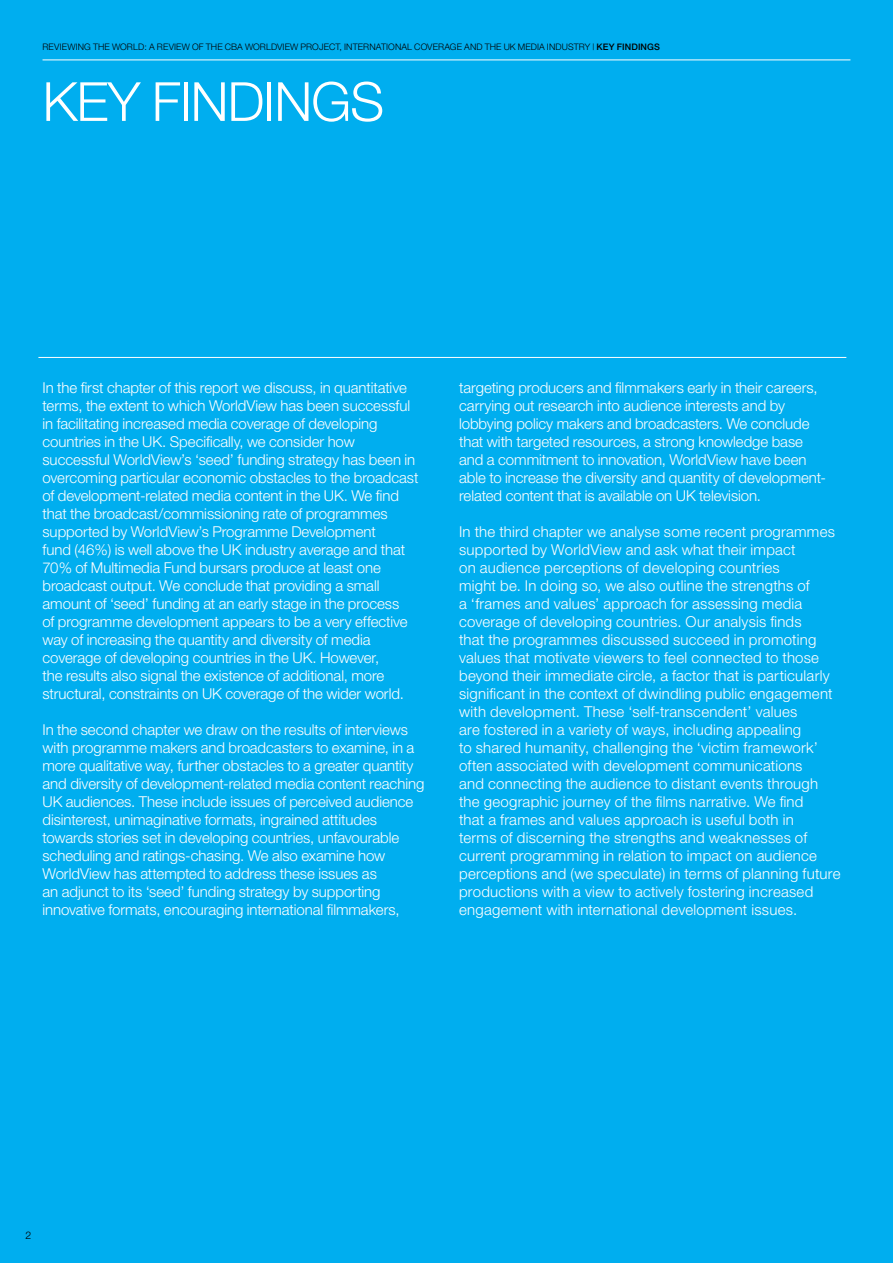
<style>
.page{position:relative;width:893px;height:1263px;background:#00aeef}
.page>*{position:absolute;margin:0;border:0;box-sizing:border-box;transform-origin:0 0}
.t1{font:300 54px "Helvetica Neue";color:#fff}
.t2{font:300 15px/18px "Helvetica Neue";color:#fff}
.t3{font:300 10.5px "Helvetica Neue";color:#000}
.t4{font:300 9px "Helvetica Neue";letter-spacing:.015em;color:#000}
.t5{font:500 9px "Helvetica Neue";letter-spacing:.015em;color:#000}
.s1{font-weight:500}
</style>
<div class="page">
<hr style="left:38px;top:357px;width:808px;height:1px;background:#fff">
<hr style="left:43px;top:60px;width:807px;height:1px;background:#fff">
<p class="t4" style="left:127px;top:41px;width:7px">r</p>
<p class="t4" style="left:260px;top:41px;width:7px">r</p>
<p class="t4" style="left:285px;top:41px;width:376px">ew ro ct nternational coverageoverage nd he UK media edia ndustry | <span class="s1">KEY FINDINGS</span></p>
<p class="t5" style="left:596px;top:41px;width:71px">INTRODUCTION</p>
<p class="t4" style="left:43px;top:41px;width:24px">ReViewing</p>
<p class="t4" style="left:93px;top:41px;width:7px">the</p>
<p class="t4" style="left:192px;top:41px;width:21px">of the</p>
<p class="t4" style="left:301px;top:41px;width:7px">pro</p>
<p class="t4" style="left:319px;top:41px;width:32px">ject, internationa</p>
<p class="t4" style="left:464px;top:41px;width:8px">and</p>
<p class="t4" style="left:485px;top:41px;width:7px">the</p>
<p class="t4" style="left:547px;top:41px;width:7px">industr</p>
<p class="t4" style="left:62px;top:41px;width:227px">ewing he Wor ld: A revieweview f he CBA Wor ldView</p>
<h1 class="t1" style="left:43px;top:69px;width:139px">key findings</h1>
<p class="t2" style="left:43px;top:378px;width:377px">In the first chapter of this report we discuss, in quantitative terms, the extent to which WorldView has been successful in facilitating increased media coverage of developing countries in the UK. Specifically, we consider how successful WorldView’s ‘seed’ funding strategy has been in overcoming particular economic obstacles to the broadcast of development-related media content in the UK. We find that the broadcast/commissioning rate of programmes supported by WorldView’s Programme Development<br>fund (46%) is well above the UK industry average and that 70% of Multimedia Fund bursars produce at least one broadcast output. We conclude that providing a small amount of ‘seed’ funding at an early stage in the process<br>of programme development appears to be a very effective way of increasing the quantity and diversity of media coverage of developing countries in the UK. However,<br>the results also signal the existence of additional, more structural, constraints on UK coverage of the wider world.</p>
<p class="t2" style="left:43px;top:720px;width:383px">In the second chapter we draw on the results of interviews with programme makers and broadcasters to examine, in a more qualitative way, further obstacles to a greater quantity and diversity of development-related media content reaching UK audiences. These include issues of perceived audience disinterest, unimaginative formats, ingrained attitudes towards stories set in developing countries, unfavourable scheduling and ratings-chasing. We also examine how WorldView has attempted to address these issues as<br>an adjunct to its ‘seed’ funding strategy by supporting innovative formats, encouraging international filmmakers,</p>
<p class="t2" style="left:459px;top:378px;width:368px">targeting producers and filmmakers early in their careers, carrying out research into audience interests and by lobbying policy makers and broadcasters. We conclude that with targeted resources, a strong knowledge base and a commitment to innovation, WorldView have been able to increase the diversity and quantity of development&shy;related content that is available on UK television.</p>
<p class="t2" style="left:459px;top:522px;width:383px">In the third chapter we analyse some recent programmes supported by WorldView and ask what their impact<br>on audience perceptions of developing countries<br>might be. In doing so, we also outline the strengths of<br>a ‘frames and values’ approach for assessing media coverage of developing countries. Our analysis finds<br>that the programmes discussed succeed in promoting values that motivate viewers to feel connected to those beyond their immediate circle, a factor that is particularly significant in the context of dwindling public engagement with development. These ‘self-transcendent’ values<br>are fostered in a variety of ways, including appealing<br>to shared humanity, challenging the ‘victim framework’ often associated with development communications<br>and connecting the audience to distant events through the geographic journey of the films narrative. We find<br>that a frames and values approach is useful both in<br>terms of discerning the strengths and weaknesses of current programming in relation to impact on audience perceptions and (we speculate) in terms of planning future productions with a view to actively fostering increased engagement with international development issues.</p>
<p class="t3" style="left:26px;top:1229px;width:7px">2</p>
</div>
